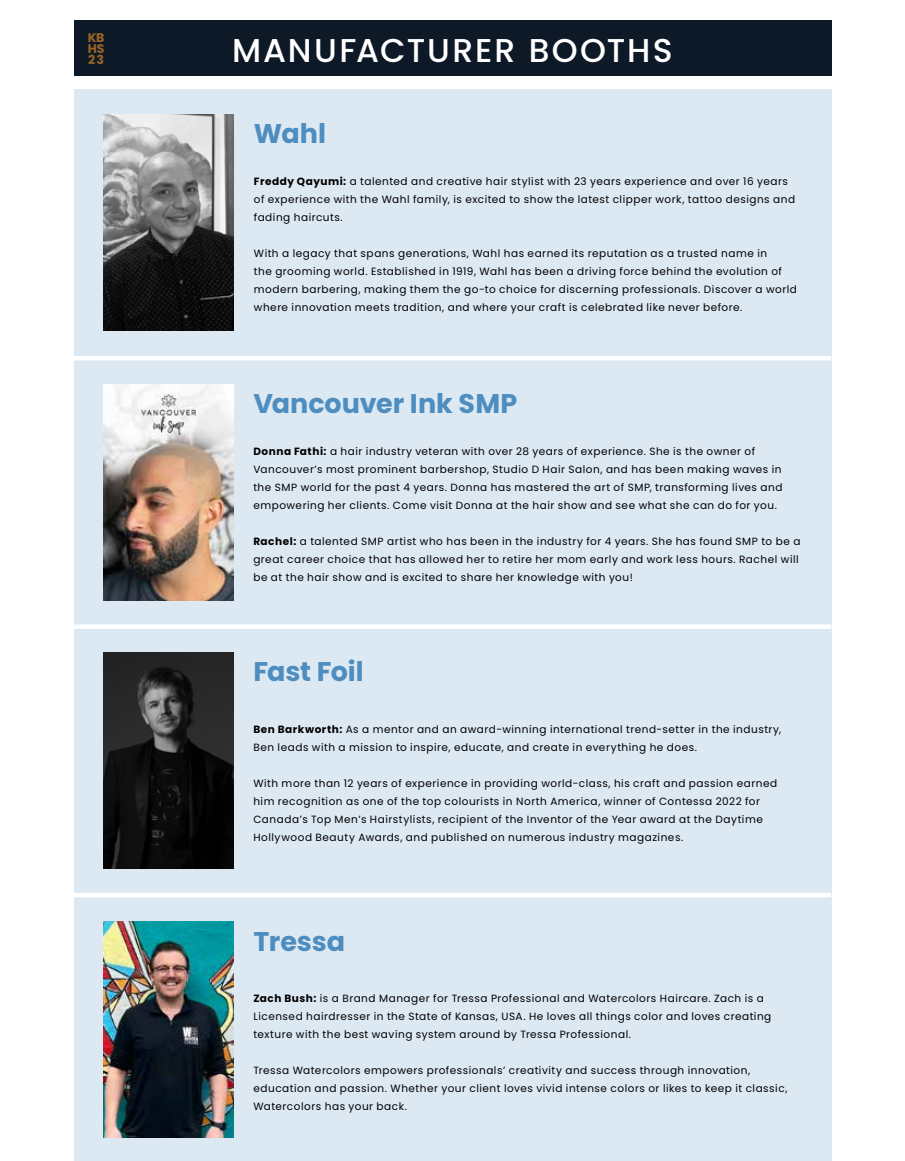
<style>
.page{position:relative;width:905px;height:1161px;background:#fff}
.page>*{position:absolute;margin:0;border:0;box-sizing:border-box;transform-origin:0 0}
.t1{font:500 33px "Poppins";letter-spacing:.055em;color:#fff}
.t2{font:700 27px "Poppins";letter-spacing:-.005em;color:#4d8dbf}
.t3{font:700 12.6px/11.1px "Poppins";color:#f89521;text-align:justify}
.t4{font:10.5px/18px "Poppins";letter-spacing:.05em;color:#000}
.s1{font-weight:700}
</style>
<div class="page">
<div style="left:74px;top:89px;width:757px;height:1072px;background:#dce8f2"></div>
<div style="left:74px;top:20px;width:757px;height:55px;background:#0e1928"></div>
<img style="left:103px;top:384px;width:130px;height:216px">
<div style="left:74px;top:356px;width:757px;height:5px;background:#fff"></div>
<div style="left:74px;top:624px;width:757px;height:5px;background:#fff"></div>
<hr style="left:74px;top:893px;width:757px;height:4px;background:#fff">
<img style="left:103px;top:653px;width:130px;height:216px">
<img style="left:103px;top:921px;width:130px;height:216px">
<img style="left:104px;top:114px;width:129px;height:216px">
<p class="t3" style="left:87px;top:32px;width:19px">KB HS 23</p>
<h1 class="t1" style="left:232px;top:31px;width:442px">MANUFACTURER BOOTHS</h1>
<h2 class="t2" style="left:254px;top:118px;width:74px">Wahl</h2>
<p class="t4" style="left:254px;top:172px;width:543px"><span class="s1">Freddy Qayumi:</span> a talented and creative hair stylist with 23 years experience and over 16 years of experience with the Wahl family, is excited to show the latest clipper work, tattoo designs and fading haircuts.</p>
<p class="t4" style="left:254px;top:244px;width:544px">With a legacy that spans generations, Wahl has earned its reputation as a trusted name in<br>the grooming world. Established in 1919, Wahl has been a driving force behind the evolution of modern barbering, making them the go-to choice for discerning professionals. Discover a world where innovation meets tradition, and where your craft is celebrated like never before.</p>
<h2 class="t2" style="left:253px;top:388px;width:265px">Vancouver Ink SMP</h2>
<p class="t4" style="left:253px;top:442px;width:530px"><span class="s1">Donna Fathi:</span> a hair industry veteran with over 28 years of experience. She is the owner of Vancouver’s most prominent barbershop, Studio D Hair Salon, and has been making waves in the SMP world for the past 4 years. Donna has mastered the art of SMP, transforming lives and empowering her clients. Come visit Donna at the hair show and see what she can do for you.</p>
<p class="t4" style="left:253px;top:532px;width:548px"><span class="s1">Rachel:</span> a talented SMP artist who has been in the industry for 4 years. She has found SMP to be a great career choice that has allowed her to retire her mom early and work less hours. Rachel will be at the hair show and is excited to share her knowledge with you!</p>
<h2 class="t2" style="left:253px;top:656px;width:112px">Fast Foil</h2>
<p class="t4" style="left:253px;top:720px;width:529px"><span class="s1">Ben Barkworth:</span> As a mentor and an award-winning international trend-setter in the industry,<br>Ben leads with a mission to inspire, educate, and create in everything he does.</p>
<p class="t4" style="left:253px;top:774px;width:525px">With more than 12 years of experience in providing world-class, his craft and passion earned him recognition as one of the top colourists in North America, winner of Contessa 2022 for Canada’s Top Men’s Hairstylists, recipient of the Inventor of the Year award at the Daytime Hollywood Beauty Awards, and published on numerous industry magazines.</p>
<h2 class="t2" style="left:253px;top:926px;width:93px">Tressa</h2>
<p class="t4" style="left:253px;top:990px;width:519px"><span class="s1">Zach Bush:</span> is a Brand Manager for Tressa Professional and Watercolors Haircare. Zach is a<br>Licensed hairdresser in the State of Kansas, USA. He loves all things color and loves creating texture with the best waving system around by Tressa Professional.</p>
<p class="t4" style="left:253px;top:1062px;width:535px">Tressa Watercolors empowers professionals’ creativity and success through innovation, education and passion. Whether your client loves vivid intense colors or likes to keep it classic,<br>Watercolors has your back.</p>
</div>
